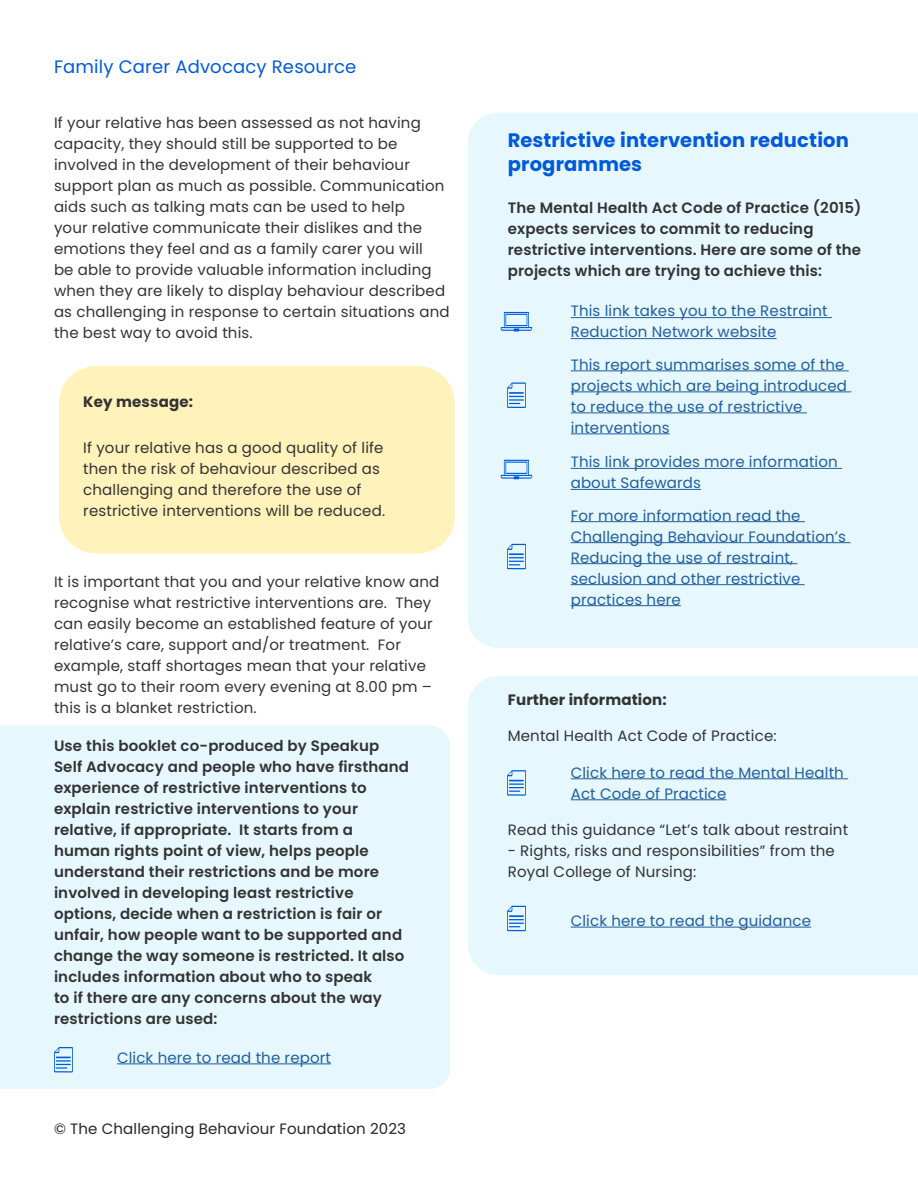
<style>
.page{position:relative;width:918px;height:1188px;background:#fff}
.page>*{position:absolute;margin:0;border:0;box-sizing:border-box;transform-origin:0 0}
.t1{font:700 19.5px/23.4px "Poppins";letter-spacing:.01em;color:#005add}
.t2{font:18px "Poppins";letter-spacing:.01em;color:#005add}
.t3{font:15px/21px "Poppins";letter-spacing:.01em;color:#333}
.t4{font:600 15px/21px "Poppins";letter-spacing:.01em;color:#333}
.t5{font:15px/21px "Poppins";letter-spacing:.01em;color:#215e9e}
.t6{font:15px "Poppins";letter-spacing:.01em;color:#262626}
.t7{font:700 15px "Poppins";letter-spacing:.01em;color:#333}
</style>
<div class="page">
<div style="left:59px;top:366px;width:396px;height:188px;background:#fff2ba;border-radius:38px"></div>
<div style="left:0;top:726px;width:450px;height:363px;background:#e6f8fe"></div>
<hr style="left:117px;top:1063px;width:214px;height:1px;background:#215e9e">
<svg style="left:54px;top:1047px;width:19px;height:26px"></svg>
<div style="left:468px;top:112px;width:450px;height:536px;background:#e6f8fe"></div>
<svg style="left:501px;top:312px;width:31px;height:20px"></svg>
<svg style="left:501px;top:460px;width:31px;height:19px"></svg>
<hr style="left:571px;top:317px;width:261px;height:1px;background:#215e9e">
<hr style="left:571px;top:338px;width:206px;height:1px;background:#215e9e">
<hr style="left:571px;top:468px;width:271px;height:1px;background:#215e9e">
<hr style="left:571px;top:489px;width:130px;height:1px;background:#215e9e">
<hr style="left:571px;top:370px;width:278px;height:1px;background:#215e9e">
<hr style="left:571px;top:391px;width:280px;height:1px;background:#215e9e">
<hr style="left:571px;top:412px;width:236px;height:1px;background:#215e9e">
<hr style="left:571px;top:433px;width:99px;height:1px;background:#215e9e">
<hr style="left:571px;top:521px;width:234px;height:1px;background:#215e9e">
<hr style="left:571px;top:542px;width:279px;height:1px;background:#215e9e">
<hr style="left:571px;top:563px;width:226px;height:1px;background:#215e9e">
<hr style="left:571px;top:584px;width:234px;height:1px;background:#215e9e">
<hr style="left:571px;top:605px;width:110px;height:1px;background:#215e9e">
<svg style="left:507px;top:544px;width:19px;height:26px"></svg>
<div style="left:468px;top:676px;width:450px;height:299px;background:#e6f8fe"></div>
<svg style="left:507px;top:382px;width:19px;height:26px"></svg>
<svg style="left:507px;top:770px;width:19px;height:26px"></svg>
<svg style="left:507px;top:906px;width:19px;height:25px"></svg>
<hr style="left:571px;top:778px;width:277px;height:1px;background:#215e9e">
<hr style="left:571px;top:799px;width:156px;height:1px;background:#215e9e">
<hr style="left:571px;top:927px;width:240px;height:1px;background:#215e9e">
<p class="t2" style="left:54px;top:56px;width:304px">Family Carer Advocacy Resource</p>
<p class="t3" style="left:54px;top:113px;width:397px">If your relative has been assessed as not having capacity, they should still be supported to be involved in the development of their behaviour support plan as much as possible. Communication aids such as talking mats can be used to help<br>your relative communicate their dislikes and the emotions they feel and as a family carer you will<br>be able to provide valuable information including when they are likely to display behaviour described as challenging in response to certain situations and the best way to avoid this.</p>
<p class="t7" style="left:83px;top:393px;width:111px">Key message:</p>
<p class="t3" style="left:83px;top:437px;width:303px">If your relative has a good quality of life then the risk of behaviour described as challenging and therefore the use of restrictive interventions will be reduced.</p>
<p class="t3" style="left:54px;top:572px;width:387px">It is important that you and your relative know and recognise what restrictive interventions are. They can easily become an established feature of your relative’s care, support and/or treatment. For example, staff shortages mean that your relative must go to their room every evening at 8.00 pm – this is a blanket restriction.</p>
<p class="t4" style="left:54px;top:736px;width:357px">Use this booklet co-produced by Speakup Self Advocacy and people who have firsthand experience of restrictive interventions to explain restrictive interventions to your relative, if appropriate. It starts from a human rights point of view, helps people understand their restrictions and be more involved in developing least restrictive options, decide when a restriction is fair or unfair, how people want to be supported and change the way someone is restricted. It also includes information about who to speak<br>to if there are any concerns about the way restrictions are used:</p>
<p class="t5" style="left:117px;top:1047px;width:216px">Click here to read the report</p>
<p class="t6" style="left:54px;top:1120px;width:354px">© The Challenging Behaviour Foundation 2023</p>
<h1 class="t1" style="left:508px;top:129px;width:343px">Restrictive intervention reduction programmes</h1>
<p class="t4" style="left:508px;top:197px;width:355px">The Mental Health Act Code of Practice (2015) expects services to commit to reducing restrictive interventions. Here are some of the projects which are trying to achieve this:</p>
<p class="t5" style="left:571px;top:301px;width:258px">This link takes you to the Restraint<br>Reduction Network website</p>
<p class="t5" style="left:571px;top:354px;width:278px">This report summarises some of the projects which are being introduced to reduce the use of restrictive interventions</p>
<p class="t5" style="left:571px;top:452px;width:269px">This link provides more information about Safewards</p>
<p class="t5" style="left:571px;top:505px;width:277px">For more information read the<br>Challenging Behaviour Foundation’s<br>Reducing the use of restraint, seclusion and other restrictive practices here</p>
<p class="t7" style="left:508px;top:691px;width:161px">Further information:</p>
<p class="t3" style="left:508px;top:726px;width:270px">Mental Health Act Code of Practice:</p>
<p class="t5" style="left:571px;top:762px;width:275px">Click here to read the Mental Health<br>Act Code of Practice</p>
<p class="t3" style="left:508px;top:819px;width:342px">Read this guidance “Let’s talk about restraint</p>
<p class="t3" style="left:508px;top:840px;width:329px">- Rights, risks and responsibilities” from the<br>Royal College of Nursing:</p>
<p class="t5" style="left:571px;top:910px;width:242px">Click here to read the guidance</p>
</div>
